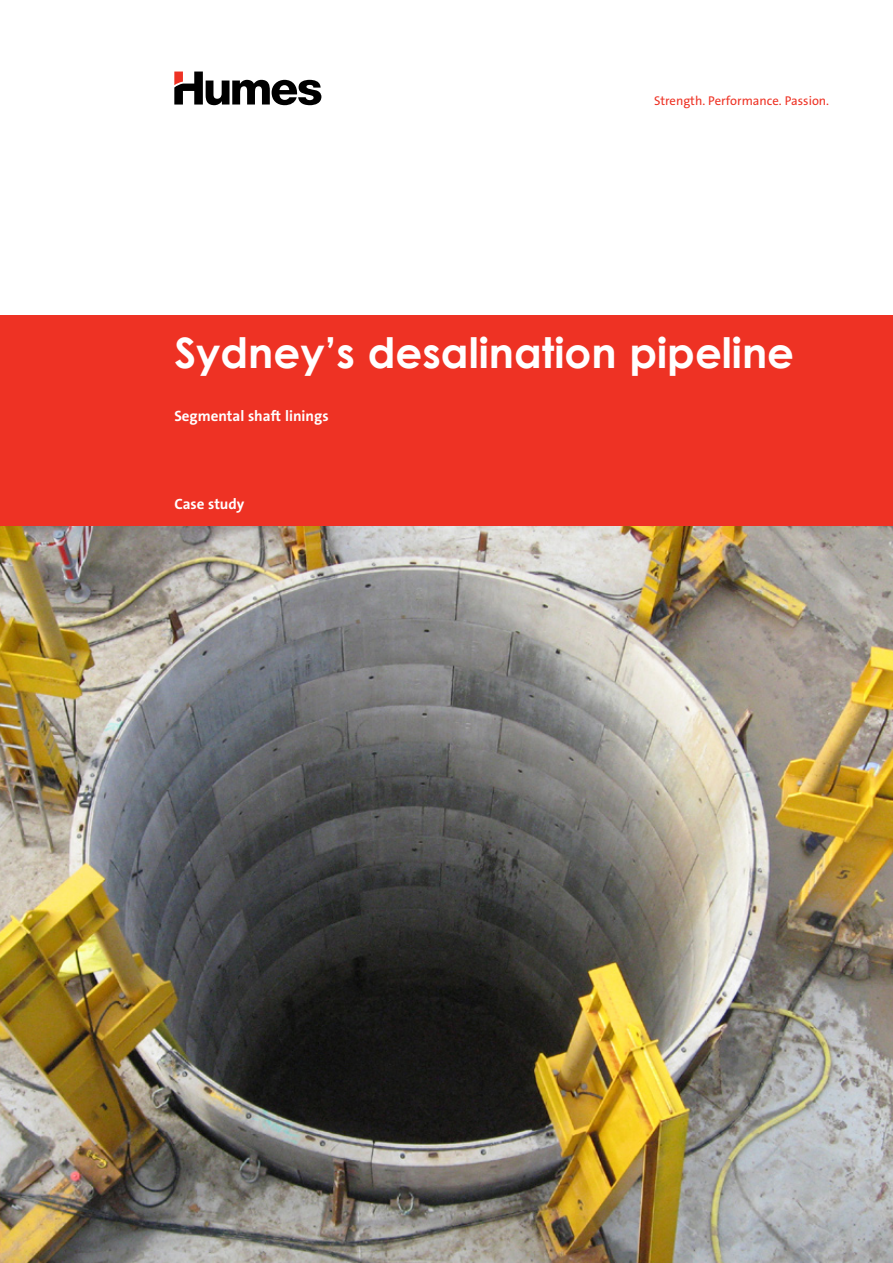
<style>
.page{position:relative;width:893px;height:1263px;background:#fff}
.page>*{position:absolute;margin:0;border:0;box-sizing:border-box;transform-origin:0 0}
.t1{font:700 42px "Century Gothic";color:#fff}
.t2{font:700 15px "The Sans B7";color:#fff}
.t3{font:12.75px "The Sans B5 Plain";color:#ee3224}
</style>
<div class="page">
<img style="left:0;top:526px;width:893px;height:737px">
<div style="left:0;top:316px;width:893px;height:210px;background:#ee3224"></div>
<svg style="left:174px;top:72px;width:147px;height:33px"></svg>
<p class="t3" style="left:654px;top:94px;width:177px">Strength. Performance. Passion.</p>
<h1 class="t1" style="left:174px;top:321px;width:621px">Sydney’s desalination pipeline</h1>
<p class="t2" style="left:174px;top:408px;width:156px">Segmental shaft linings</p>
<p class="t2" style="left:174px;top:496px;width:72px">Case study</p>
</div>
